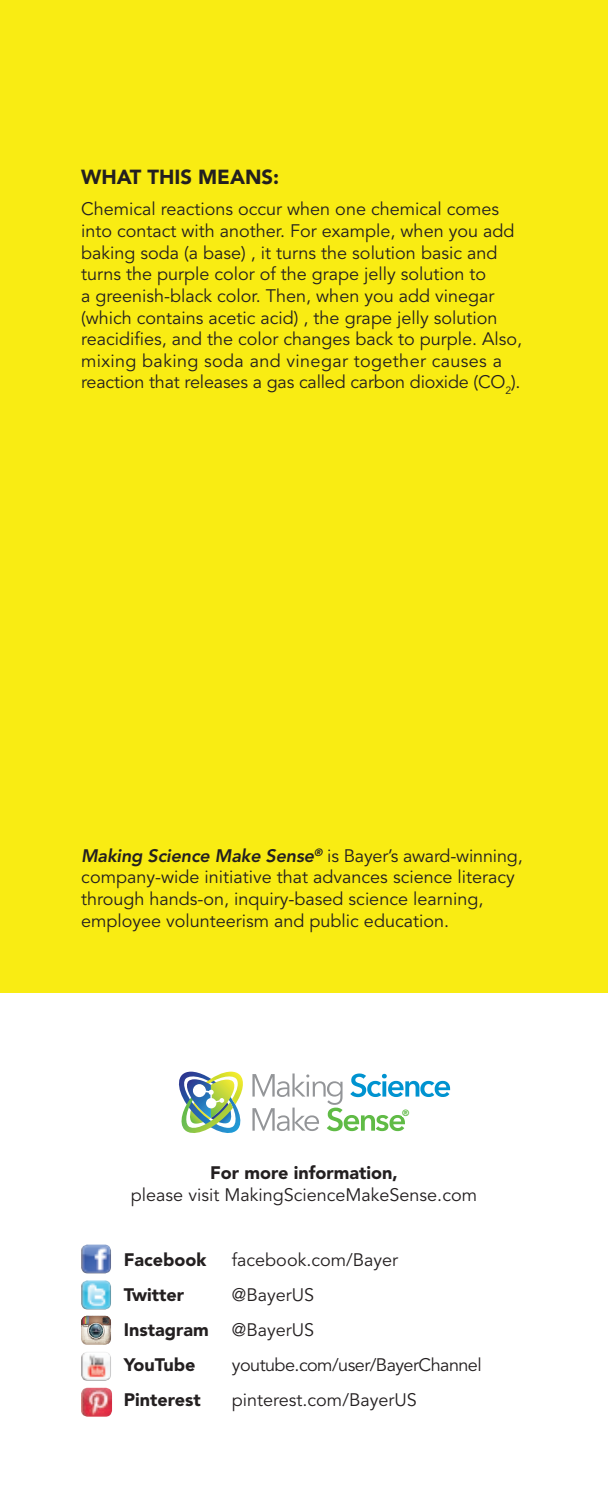
<style>
.page{position:relative;width:608px;height:1499px;background:#fff}
.page>*{position:absolute;margin:0;border:0;box-sizing:border-box;transform-origin:0 0}
.t1{font:900 20.25px "Avenir";color:#231f20}
.NUMBER{font:18px/21.6px "Avenir";color:#231f20}
.t2{font:900 18px "Avenir";color:#231f20}
.NUMBER-2{font:18px "Avenir";letter-spacing:-.03em;color:#231f20}
.t3{font:900 9px "Avenir";color:#60bb46}
.s1{font-weight:800;font-style:italic}
</style>
<div class="page">
<svg style="left:81px;top:1315px;width:30px;height:29px"></svg>
<img style="left:81px;top:1280px;width:30px;height:29px">
<img style="left:81px;top:1352px;width:30px;height:28px">
<img style="left:81px;top:1244px;width:30px;height:29px">
<img style="left:81px;top:1387px;width:31px;height:29px">
<img style="left:179px;top:1071px;width:64px;height:62px">
<svg style="left:252px;top:1073px;width:198px;height:58px"></svg>
<div style="left:402px;top:1109px;width:11px;height:7px;background:#fff"></div>
<div style="left:0;top:0;width:608px;height:992px;background:#f9ec13"></div>
<p class="t1" style="left:81px;top:164px;width:199px">WHAT THIS MEANS:</p>
<p class="NUMBER" style="left:81px;top:199px;width:442px">Chemical reactions occur when one chemical comes into contact with another. For example, when you add baking soda (a base) , it turns the solution basic and turns the purple color of the grape jelly solution to<br>a greenish-black color. Then, when you add vinegar (which contains acetic acid) , the grape jelly solution reacidifies, and the color changes back to purple. Also, mixing baking soda and vinegar together causes a reaction that releases a gas called carbon dioxide (CO<sub>2</sub>).</p>
<p class="NUMBER" style="left:81px;top:845px;width:443px"><span class="s1">Making Science Make Sense</span><sup>®</sup> is Bayer’s award-winning, company-wide initiative that advances science literacy through hands-on, inquiry-based science learning, employee volunteerism and public education.</p>
<p class="t3" style="left:402px;top:1107px;width:9px">®</p>
<p class="t2" style="left:210px;top:1162px;width:189px">For more information,</p>
<p class="NUMBER" style="left:131px;top:1184px;width:347px">please visit MakingScienceMakeSense.com</p>
<p class="t2" style="left:124px;top:1249px;width:84px">Facebook</p>
<p class="NUMBER" style="left:232px;top:1249px;width:168px">facebook.com/Bayer</p>
<p class="t2" style="left:124px;top:1284px;width:62px">Twitter</p>
<p class="NUMBER" style="left:232px;top:1284px;width:84px">@BayerUS</p>
<p class="t2" style="left:124px;top:1318px;width:86px">Instagram</p>
<p class="NUMBER" style="left:232px;top:1319px;width:84px">@BayerUS</p>
<p class="t2" style="left:124px;top:1353px;width:73px">YouTube</p>
<p class="NUMBER-2" style="left:232px;top:1354px;width:251px">youtube.com/user/BayerChannel</p>
<p class="t2" style="left:124px;top:1388px;width:79px">Pinterest</p>
<p class="NUMBER" style="left:232px;top:1389px;width:186px">pinterest.com/BayerUS</p>
</div>
